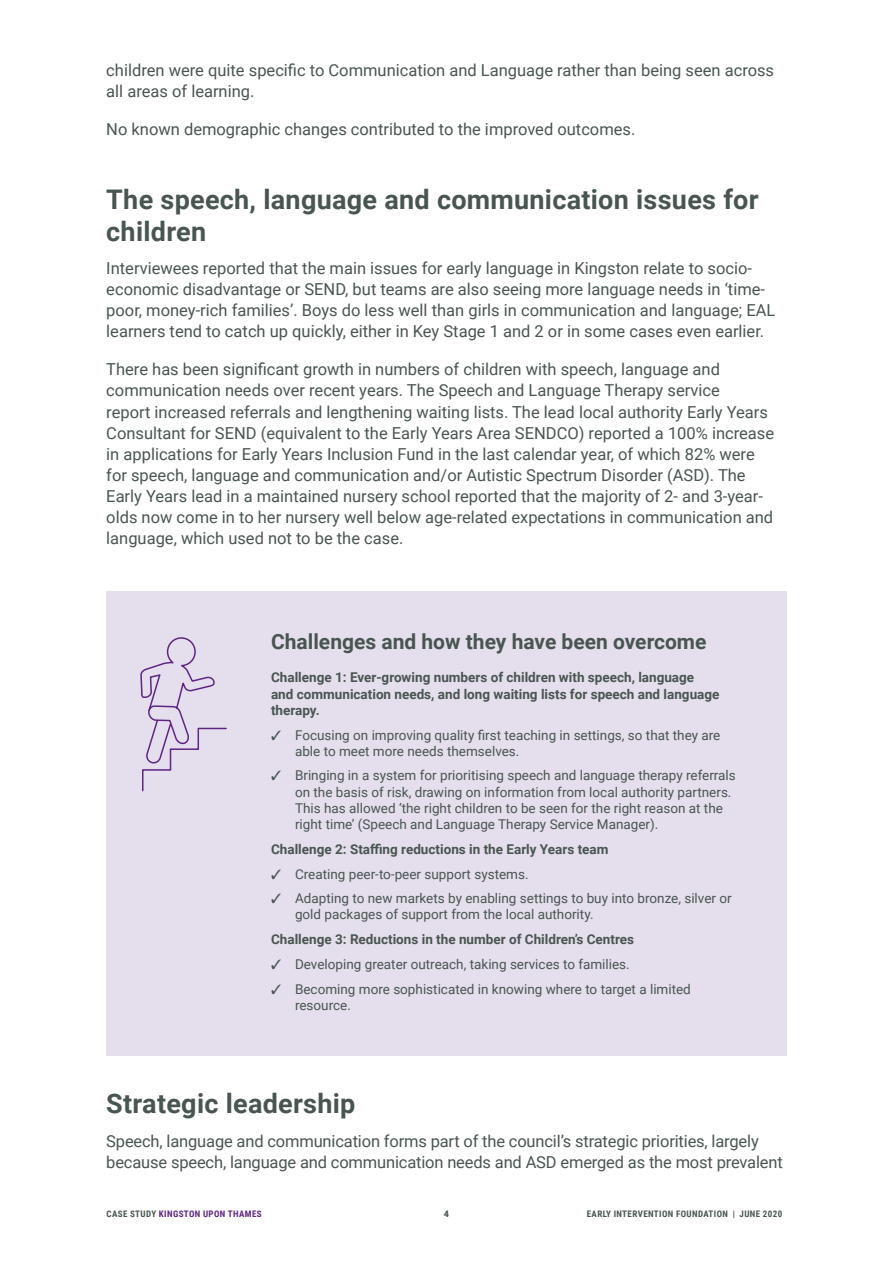
<style>
.page{position:relative;width:893px;height:1263px;background:#fff}
.page>*{position:absolute;margin:0;border:0;box-sizing:border-box;transform-origin:0 0}
.t1{font:700 27px/31.5px "Roboto";letter-spacing:.01em;color:#495550}
.EIF_box_bold_head_bi{font:700 21px "Roboto";color:#495550}
.body_para{font:16.5px/21px "Roboto";color:#495550}
.t2{font:13.5px/16.2px "Roboto";color:#495550}
.EIF_box_bold_head{font:700 13.5px/16.2px "Roboto";color:#495550}
.t3{font:700 9px "Roboto Condensed";letter-spacing:.045em;color:#495550}
.t4{font:700 9px "Roboto Condensed";letter-spacing:.045em;color:#5e2584}
.t5{font:900 9px "Roboto";color:#495550}
.s1{color:#495550}
</style>
<div class="page">
<div style="left:106px;top:591px;width:681px;height:106px;background:#e5dfed"></div>
<div style="left:106px;top:687px;width:681px;height:115px;background:#e5dfed"></div>
<div style="left:106px;top:728px;width:681px;height:147px;background:#e5dfed"></div>
<div style="left:106px;top:850px;width:681px;height:115px;background:#e5dfed"></div>
<div style="left:106px;top:941px;width:681px;height:115px;background:#e5dfed"></div>
<svg style="left:140px;top:637px;width:87px;height:155px"></svg>
<p class="body_para" style="left:106px;top:59px;width:669px">children were quite specific to Communication and Language rather than being seen across all areas of learning.</p>
<p class="body_para" style="left:106px;top:118px;width:531px">No known demographic changes contributed to the improved outcomes.</p>
<p class="t1" style="left:106px;top:183px;width:654px">The speech, language and communication issues for children</p>
<p class="body_para" style="left:106px;top:257px;width:670px">Interviewees reported that the main issues for early language in Kingston relate to socio&shy;economic disadvantage or SEND, but teams are also seeing more language needs in ‘time&shy;poor, money-rich families’. Boys do less well than girls in communication and language; EAL learners tend to catch up quickly, either in Key Stage 1 and 2 or in some cases even earlier.</p>
<p class="body_para" style="left:106px;top:358px;width:669px">There has been significant growth in numbers of children with speech, language and communication needs over recent years. The Speech and Language Therapy service<br>report increased referrals and lengthening waiting lists. The lead local authority Early Years Consultant for SEND (equivalent to the Early Years Area SENDCO) reported a 100% increase in applications for Early Years Inclusion Fund in the last calendar year, of which 82% were for speech, language and communication and/or Autistic Spectrum Disorder (ASD). The Early Years lead in a maintained nursery school reported that the majority of 2- and 3-year&shy;olds now come in to her nursery well below age-related expectations in communication and language, which used not to be the case.</p>
<p class="EIF_box_bold_head_bi" style="left:271px;top:627px;width:437px">Challenges and how they have been overcome</p>
<p class="EIF_box_bold_head" style="left:271px;top:669px;width:450px">Challenge 1: Ever-growing numbers of children with speech, language and communication needs, and long waiting lists for speech and language therapy.</p>
<p class="t2" style="left:295px;top:726px;width:427px;text-indent:-24px">✓ Focusing on improving quality first teaching in settings, so that they are able to meet more needs themselves.</p>
<p class="t2" style="left:295px;top:767px;width:442px;text-indent:-24px">✓ Bringing in a system for prioritising speech and language therapy referrals on the basis of risk, drawing on information from local authority partners.<br>This has allowed ‘the right children to be seen for the right reason at the right time’ (Speech and Language Therapy Service Manager).</p>
<p class="EIF_box_bold_head" style="left:271px;top:840px;width:339px">Challenge 2: Staffing reductions in the Early Years team</p>
<p class="t2" style="left:271px;top:865px;width:259px">✓ Creating peer-to-peer support systems.</p>
<p class="t2" style="left:295px;top:890px;width:438px;text-indent:-24px">✓ Adapting to new markets by enabling settings to buy into bronze, silver or gold packages of support from the local authority.</p>
<p class="EIF_box_bold_head" style="left:271px;top:931px;width:364px">Challenge 3: Reductions in the number of Children’s Centres</p>
<p class="t2" style="left:271px;top:955px;width:360px">✓ Developing greater outreach, taking services to families.</p>
<p class="t2" style="left:295px;top:980px;width:397px;text-indent:-24px">✓ Becoming more sophisticated in knowing where to target a limited resource.</p>
<p class="t1" style="left:106px;top:1087px;width:251px">Strategic leadership</p>
<p class="body_para" style="left:106px;top:1130px;width:678px">Speech, language and communication forms part of the council’s strategic priorities, largely because speech, language and communication needs and ASD emerged as the most prevalent</p>
<p class="t4" style="left:106px;top:1207px;width:157px"><span class="s1">CASE STUDY</span> KINGSTON UPON THAMES</p>
<p class="t5" style="left:444px;top:1207px;width:7px">4</p>
<p class="t3" style="left:587px;top:1207px;width:197px">EARLY INTERVENTION FOUNDATION | JUNE 2020</p>
</div>
